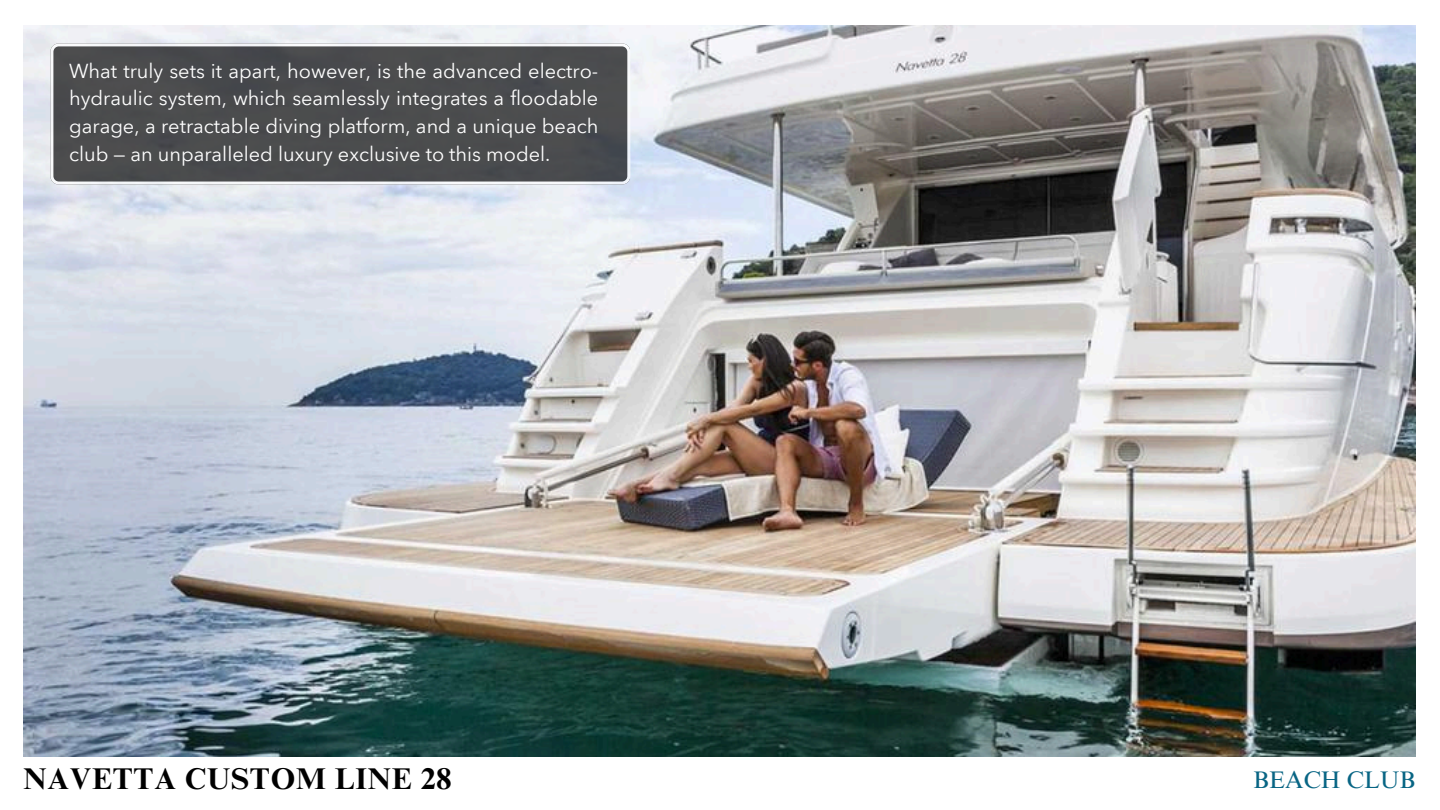
<style>
.page{position:relative;width:1440px;height:810px;background:#fff}
.page>*{position:absolute;margin:0;border:0;box-sizing:border-box;transform-origin:0 0}
.t1{font:700 30px "Times NRMT Pro";letter-spacing:.025em;color:#000}
.t2{font:24px "Times NRMT Pro";color:#086584}
.t3{font:20px/27.8px "Avenir Next Arabic";color:#fff;text-align:justify}
</style>
<div class="page">
<img style="left:24px;top:26px;width:1392px;height:730px">
<svg style="left:50px;top:43px;width:580px;height:141px;background:#555658"></svg>
<p class="t3" style="left:69px;top:57px;width:531px">What truly sets it apart, however, is the advanced electro&shy;hydraulic system, which seamlessly integrates a floodable garage, a retractable diving platform, and a unique beach club — an unparalleled luxury exclusive to this model.</p>
<h1 class="t1" style="left:24px;top:767px;width:429px">NAVETTA CUSTOM LINE 28</h1>
<h2 class="t2" style="left:1253px;top:771px;width:164px">BEACH CLUB</h2>
</div>
